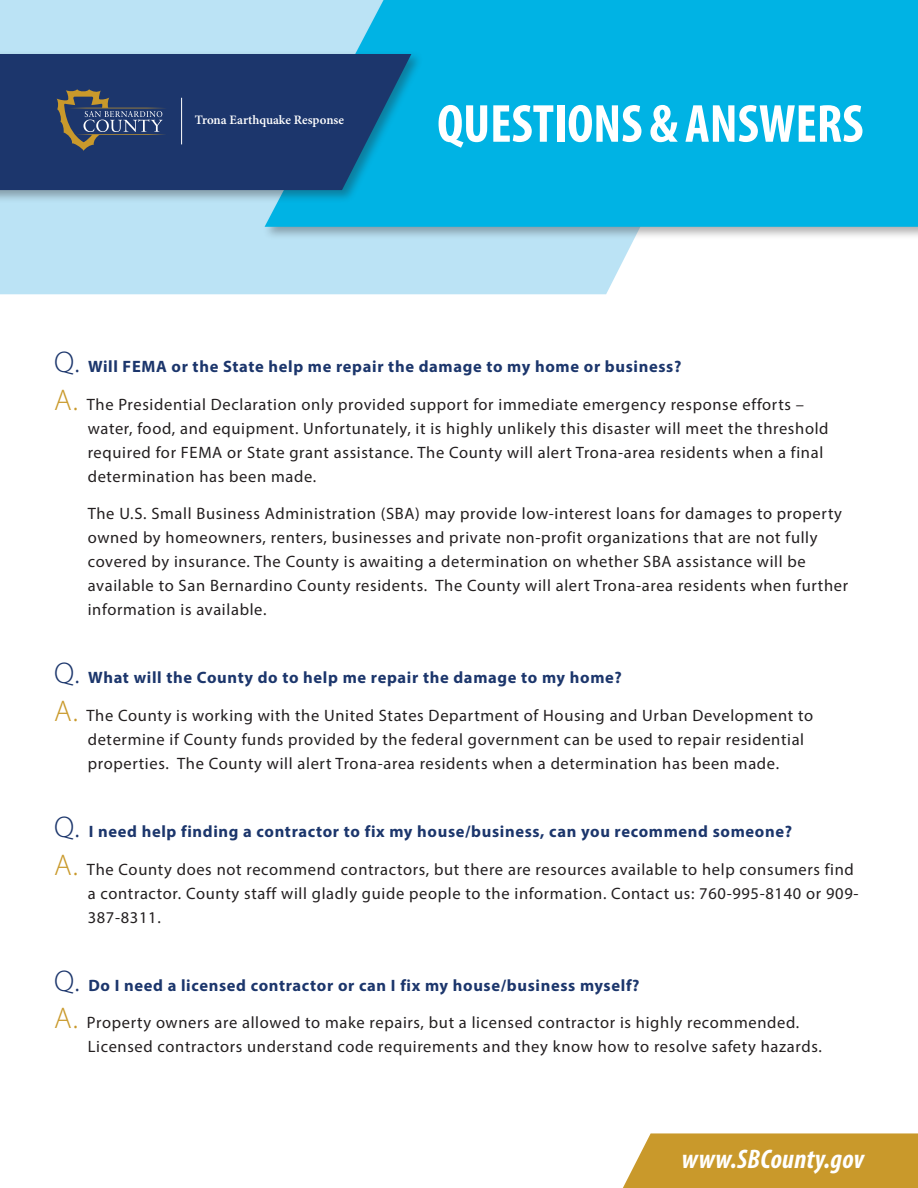
<style>
.page{position:relative;width:918px;height:1188px;background:#fff}
.page>*{position:absolute;margin:0;border:0;box-sizing:border-box;transform-origin:0 0}
.t1{font:700 condensed 54px "Myriad Pro";color:#fff}
.t2{font:italic 700 condensed 27px "Myriad Pro";letter-spacing:.01em;color:#fff}
.t3{font:16.5px/24px "Myriad Pro";letter-spacing:.04em;color:#231f20}
.t4{font:700 16.5px "Myriad Pro";letter-spacing:.04em;color:#1c366c}
.t5{font:600 12.9px "Minion Pro";color:#fff}
.s1{font-weight:300;font-size:30px}
.s2{font-weight:300;font-size:30px;color:#c9992b}
</style>
<div class="page">
<div style="left:0;top:0;width:634px;height:294px;background:#bbe3f5"></div>
<div style="left:262px;top:0;width:656px;height:240px;background:#231f20;opacity:.35"></div>
<div style="left:265px;top:0;width:653px;height:227px;background:#00b3e4"></div>
<div style="left:0;top:50px;width:423px;height:153px;background:#231f20;opacity:.35"></div>
<svg style="left:0;top:54px;width:411px;height:136px;background:#194076"></svg>
<svg style="left:57px;top:89px;width:110px;height:62px;background:#3e4d6a"></svg>
<hr style="left:181px;top:98px;width:1px;height:46px;background:#fff">
<div style="left:623px;top:1133px;width:295px;height:55px;background:#c9992b"></div>
<p class="t5" style="left:195px;top:111px;width:151px">Trona Earthquake Response</p>
<h1 class="t1" style="left:437px;top:90px;width:428px">QUESTIONS &amp; ANSWERS</h1>
<p class="t4" style="left:54px;top:356px;width:629px"><span class="s1">Q.</span> Will FEMA or the State help me repair the damage to my home or business?</p>
<p class="t3" style="left:88px;top:392px;width:742px;text-indent:-34px"><span class="s2">A.</span> The Presidential Declaration only provided support for immediate emergency response efforts – water, food, and equipment. Unfortunately, it is highly unlikely this disaster will meet the threshold required for FEMA or State grant assistance. The County will alert Trona-area residents when a final determination has been made.</p>
<p class="t3" style="left:88px;top:501px;width:762px">The U.S. Small Business Administration (SBA) may provide low-interest loans for damages to property owned by homeowners, renters, businesses and private non-profit organizations that are not fully covered by insurance. The County is awaiting a determination on whether SBA assistance will be available to San Bernardino County residents. The County will alert Trona-area residents when further information is available.</p>
<p class="t4" style="left:54px;top:667px;width:569px"><span class="s1">Q.</span> What will the County do to help me repair the damage to my home?</p>
<p class="t3" style="left:88px;top:703px;width:727px;text-indent:-34px"><span class="s2">A.</span> The County is working with the United States Department of Housing and Urban Development to determine if County funds provided by the federal government can be used to repair residential properties. The County will alert Trona-area residents when a determination has been made.</p>
<p class="t4" style="left:54px;top:821px;width:740px"><span class="s1">Q.</span> I need help finding a contractor to fix my house/business, can you recommend someone?</p>
<p class="t3" style="left:88px;top:857px;width:772px;text-indent:-34px"><span class="s2">A.</span> The County does not recommend contractors, but there are resources available to help consumers find a contractor. County staff will gladly guide people to the information. Contact us: 760-995-8140 or 909-<br>387-8311.</p>
<p class="t4" style="left:54px;top:975px;width:587px"><span class="s1">Q.</span> Do I need a licensed contractor or can I fix my house/business myself?</p>
<p class="t3" style="left:88px;top:1011px;width:736px;text-indent:-34px"><span class="s2">A.</span> Property owners are allowed to make repairs, but a licensed contractor is highly recommended.<br>Licensed contractors understand code requirements and they know how to resolve safety hazards.</p>
<h2 class="t2" style="left:682px;top:1143px;width:184px">www.SBCounty.gov</h2>
</div>
